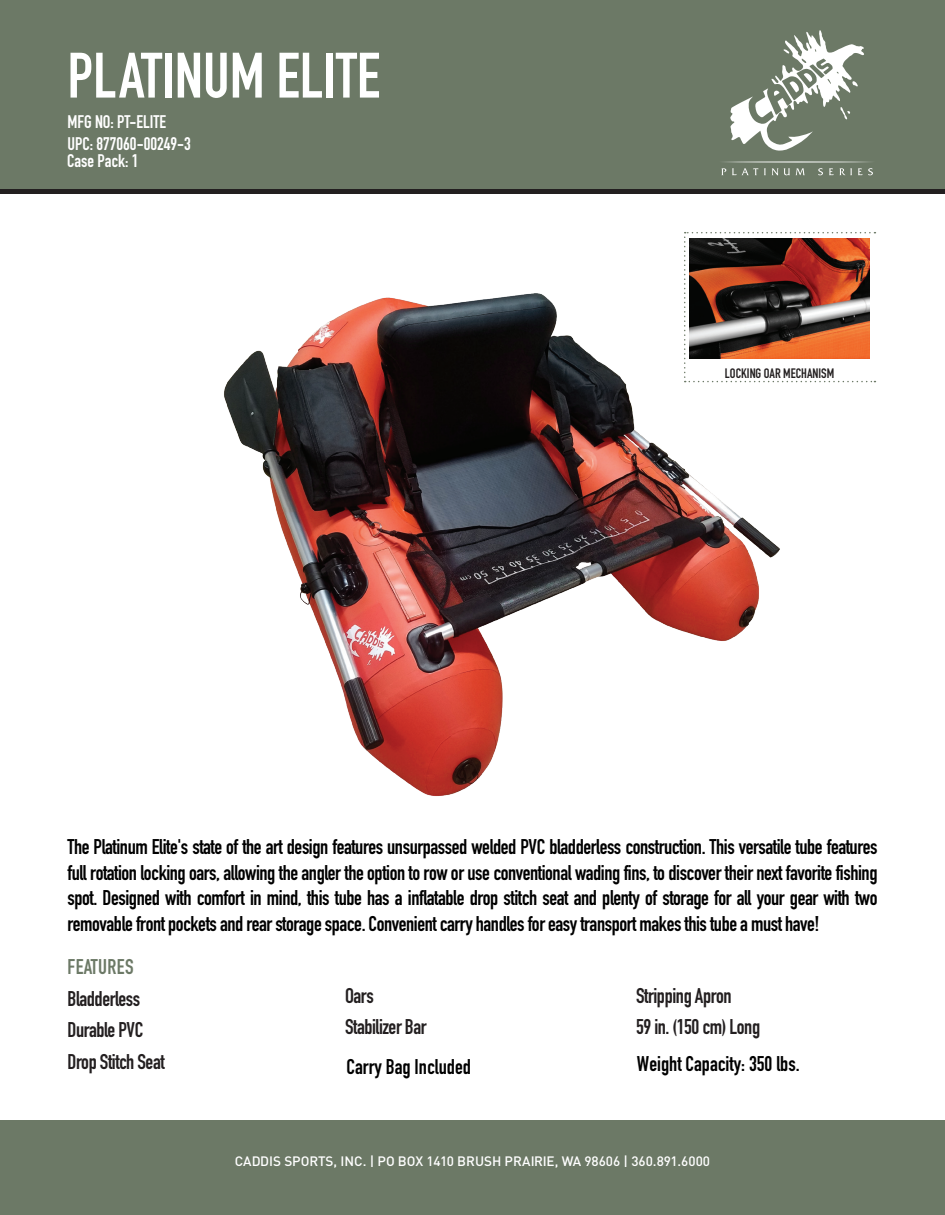
<style>
.page{position:relative;width:945px;height:1215px;background:#fff}
.page>*{position:absolute;margin:0;border:0;box-sizing:border-box;transform-origin:0 0}
.t1{font:700 63px "DIN Condensed";color:#fff}
.t2{font:700 21px/25.5px "DIN Condensed";letter-spacing:-.02em;color:#000;text-align:justify}
.t3{font:700 21px/31.5px "DIN Condensed";letter-spacing:-.02em;color:#231f20}
.t4{font:700 21px "DIN Condensed";color:#000}
.t5{font:700 21px "DIN Condensed";letter-spacing:.02em;color:#6c7966}
.t6{font:700 18px/21.6px "DIN Condensed";color:#fff}
.t7{font:700 15px/18px "DIN";color:#fff}
.t8{font:500 13.5px "DIN";color:#fff}
.t9{font:700 13.5px "DIN Condensed";color:#231f20}
</style>
<div class="page">
<img style="left:224px;top:293px;width:573px;height:503px">
<div style="left:0;top:0;width:945px;height:189px;background:#6c7966"></div>
<div style="left:0;top:189px;width:945px;height:5px;background:#231f20"></div>
<svg style="left:721px;top:30px;width:152px;height:146px"></svg>
<div style="left:0;top:1120px;width:945px;height:95px;background:#6c7966"></div>
<svg style="left:684px;top:232px;width:191px;height:150px"></svg>
<h1 class="t1" style="left:68px;top:33px;width:314px">PLATINUM ELITE</h1>
<p class="t6" style="left:68px;top:111px;width:125px">MFG NO: PT-ELITE<br>UPC: 877060-00249-3</p>
<h1 class="t1" style="left:93px;top:34px;width:263px">REMIER PLUS</h1>
<p class="t7" style="left:68px;top:111px;width:135px">MFG NO: 000-00000<br>UPC: 877060-0000<br>0-0</p>
<p class="t7" style="left:68px;top:147px;width:91px">CASEPACK: 0</p>
<p class="t6" style="left:67px;top:149px;width:73px">Case Pack: 1</p>
<p class="t9" style="left:725px;top:364px;width:111px">LOCKING OAR MECHANISM</p>
<p class="t2" style="left:68px;top:834px;width:812px">The Platinum Elite's state of the art design features unsurpassed welded PVC bladderless construction. This versatile tube features full rotation locking oars, allowing the angler the option to row or use conventional wading fins, to discover their next favorite fishing spot. Designed with comfort in mind, this tube has a inflatable drop stitch seat and plenty of storage for all your gear with two removable front pockets and rear storage space. Convenient carry handles for easy transport makes this tube a must have!</p>
<p class="t5" style="left:68px;top:953px;width:68px">FEATURES</p>
<p class="t3" style="left:68px;top:983px;width:99px">Bladderless<br>Durable PVC<br>Drop Stitch Seat</p>
<p class="t3" style="left:345px;top:980px;width:83px">Oars<br>Stabilizer Bar</p>
<p class="t3" style="left:636px;top:980px;width:126px">Stripping Apron<br>59 in. (150 cm) Long</p>
<p class="t4" style="left:347px;top:1053px;width:126px">Carry Bag Included</p>
<p class="t4" style="left:637px;top:1049px;width:164px">Weight Capacity: 350 lbs.</p>
<p class="t8" style="left:235px;top:1153px;width:477px">CADDIS SPORTS, INC. | PO BOX 1410 BRUSH PRAIRIE, WA 98606 | 360.891.6000</p>
</div>
